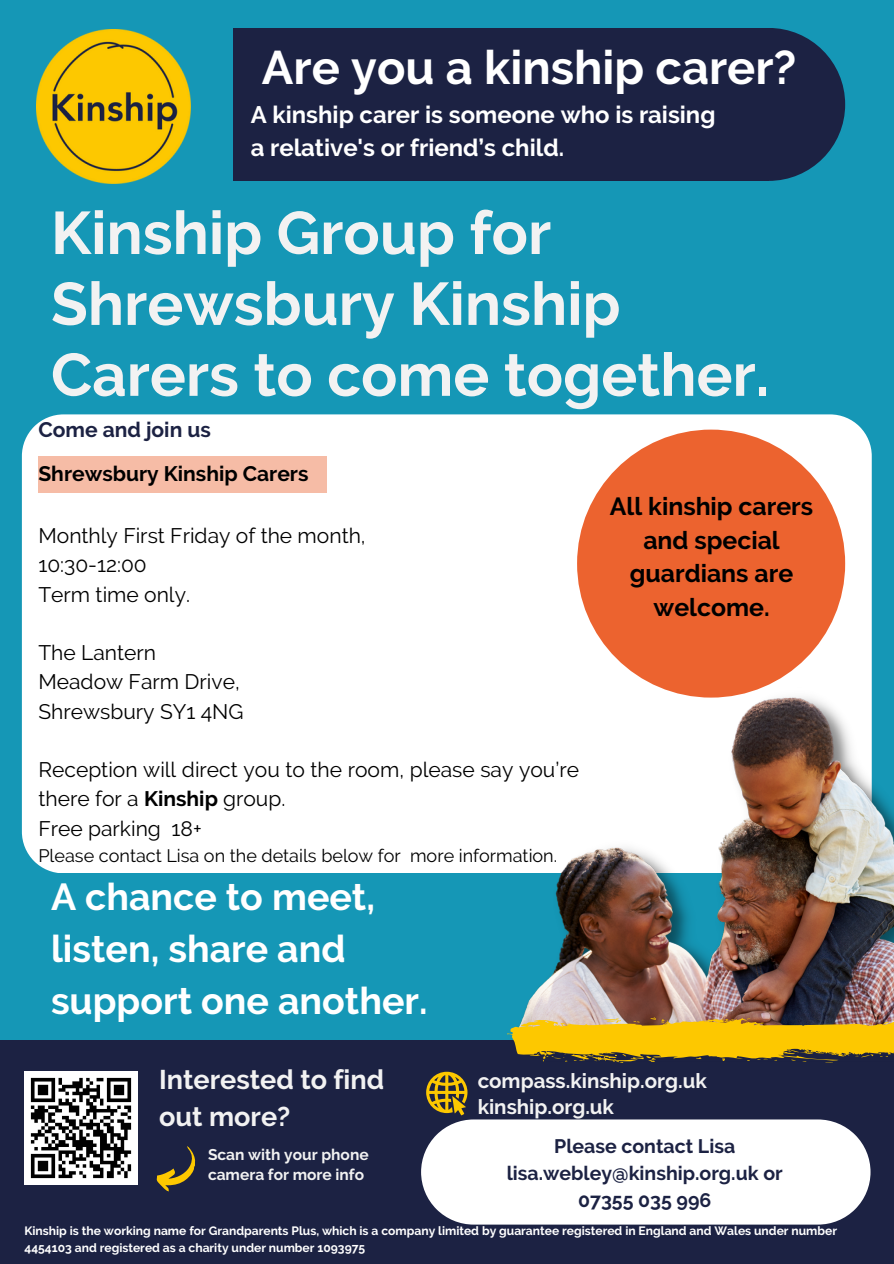
<style>
.page{position:relative;width:894px;height:1264px;background:#fff}
.page>*{position:absolute;margin:0;border:0;box-sizing:border-box;transform-origin:0 0}
.t1{font:700 60px/70.8px "Raleway";color:#f2f2f2}
.t2{font:700 46.95px "Raleway";color:#fff}
.t3{font:700 37.5px/51.8px "Raleway";color:#fff}
.t4{font:700 27px/37.2px "Raleway";color:#f2f2f2}
.t5{font:700 24.75px/33.8px "Raleway";color:#000;text-align:center}
.t6{font:700 23.85px/32.4px "Raleway";color:#fff}
.t7{font:21px/29.2px "Raleway";color:#000}
.t8{font:700 21px "Raleway";color:#000}
.t9{font:700 21px "Raleway";color:#1c2243}
.t10{font:700 20.55px "Raleway";color:#f2f2f2}
.t11{font:700 19.5px/27px "Raleway";color:#1c2243;text-align:center}
.t12{font:18px "Raleway";color:#000}
.t13{font:700 15.45px/20.2px "Raleway";color:#f2f2f2}
.t14{font:700 12px/16px "Raleway";color:#fff}
.s1{font-weight:700}
</style>
<div class="page">
<div style="left:0;top:0;width:893px;height:1263px;background:#1597b6"></div>
<div style="left:22px;top:414px;width:849px;height:459px;background:#fff"></div>
<div style="left:234px;top:28px;width:534px;height:153px;background:#1c2243"></div>
<div style="left:692px;top:28px;width:152px;height:153px;background:#1c2243;border-radius:50%"></div>
<div style="left:0;top:1040px;width:893px;height:223px;background:#1c2243"></div>
<svg style="left:426px;top:1071px;width:41px;height:44px"></svg>
<svg style="left:156px;top:1146px;width:40px;height:46px"></svg>
<img style="left:512px;top:687px;width:381px;height:329px">
<svg style="left:507px;top:1016px;width:386px;height:47px"></svg>
<div style="left:421px;top:1119px;width:449px;height:105px;background:#fff"></div>
<img style="left:24px;top:1071px;width:113px;height:113px">
<div style="left:38px;top:456px;width:288px;height:36px;background:#f6bca6"></div>
<div style="left:577px;top:429px;width:267px;height:268px;background:#ec632f;border-radius:50%"></div>
<img style="left:36px;top:29px;width:154px;height:154px">
<p class="t2" style="left:262px;top:40px;width:536px">Are you a kinship carer?</p>
<p class="t6" style="left:251px;top:99px;width:466px">A kinship carer is someone who is raising a relative's or friend’s child.</p>
<p class="t1" style="left:51px;top:197px;width:719px">Kinship Group for<br>Shrewsbury Kinship<br>Carers to come together.</p>
<p class="t9" style="left:38px;top:418px;width:174px">Come and join us</p>
<h1 class="t8" style="left:38px;top:461px;width:271px">Shrewsbury Kinship Carers</h1>
<h6 class="t7" style="left:38px;top:521px;width:328px">Monthly First Friday of the month,</h6>
<h4 class="t7" style="left:38px;top:550px;width:110px">10:30-12:00</h4>
<h6 class="t7" style="left:38px;top:579px;width:153px">Term time only.</h6>
<p class="t7" style="left:38px;top:638px;width:119px">The Lantern</p>
<p class="t7" style="left:38px;top:667px;width:203px">Meadow Farm Drive,</p>
<p class="t7" style="left:38px;top:696px;width:206px">Shrewsbury SY1 4NG</p>
<p class="t7" style="left:38px;top:755px;width:542px">Reception will direct you to the room, please say you’re there for a <span class="s1">Kinship</span> group.</p>
<p class="t7" style="left:38px;top:813px;width:165px">Free parking 18+</p>
<p class="t12" style="left:38px;top:844px;width:520px">Please contact Lisa on the details below for more information.</p>
<p class="t3" style="left:51px;top:871px;width:378px">A chance to meet, listen, share and support one another.</p>
<h6 class="t5" style="left:609px;top:489px;width:205px">All kinship carers and special guardians are welcome.</h6>
<p class="t4" style="left:159px;top:1061px;width:226px">Interested to find out more?</p>
<h4 class="t13" style="left:208px;top:1144px;width:162px">Scan with your phone camera for more info</h4>
<p class="t10" style="left:477px;top:1068px;width:230px">compass.kinship.org.uk</p>
<h3 class="t10" style="left:477px;top:1094px;width:138px">kinship.org.uk</h3>
<h6 class="t11" style="left:506px;top:1132px;width:277px">Please contact Lisa lisa.webley@kinship.org.uk or<br>07355 035 996</h6>
<h6 class="t14" style="left:24px;top:1223px;width:813px">Kinship is the working name for Grandparents Plus, which is a company limited by guarantee registered in England and Wales under number<br>4454103 and registered as a charity under number 1093975</h6>
</div>
